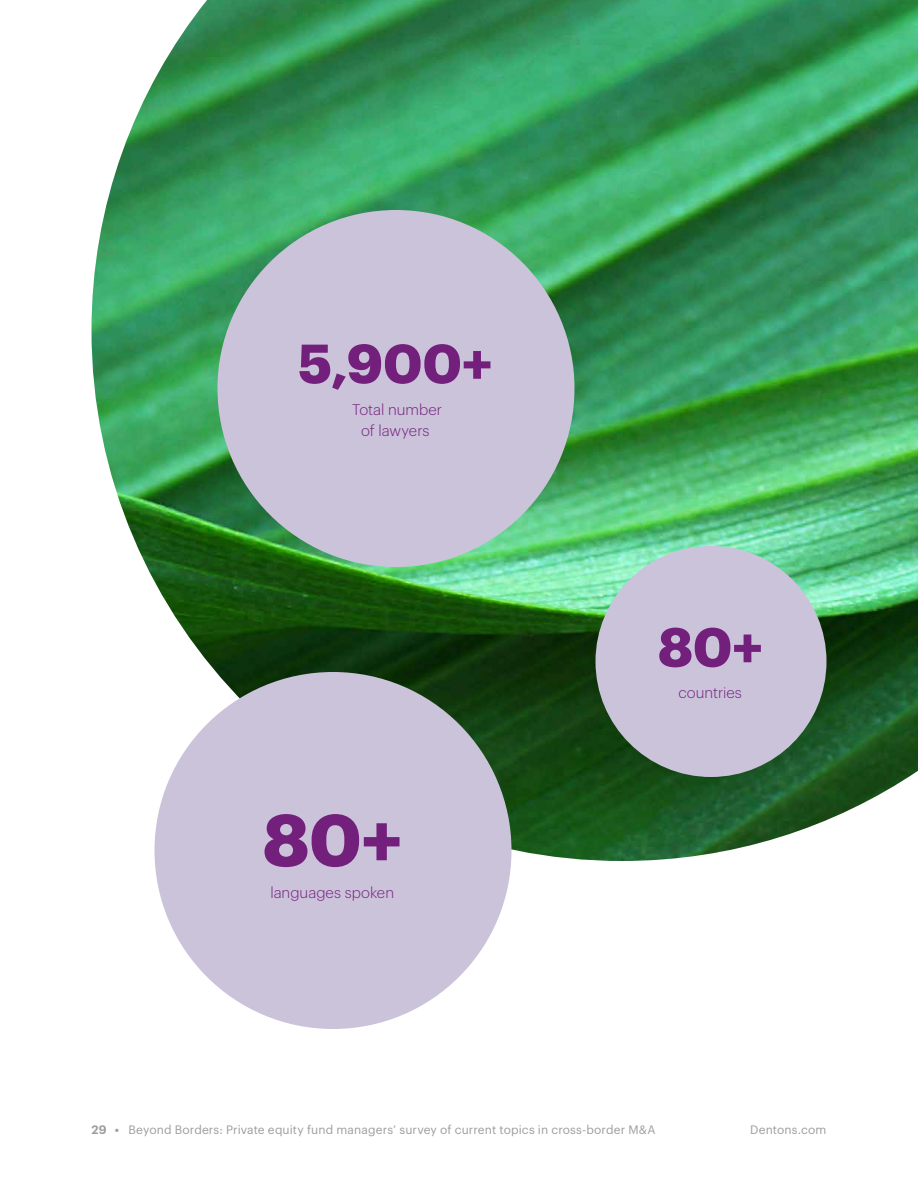
<style>
.page{position:relative;width:918px;height:1188px;background:#fff}
.page>*{position:absolute;margin:0;border:0;box-sizing:border-box;transform-origin:0 0}
.t1{font:700 72px "Dentons Sans";color:#73207d}
.t2{font:700 54px "Dentons Sans";color:#73207d}
.t3{font:300 15px/21px "Dentons Sans";color:#73207d;text-align:center}
.t4{font:12px "Dentons Sans";letter-spacing:.01em;color:#9d9d9c}
.s1{font-weight:600}
</style>
<div class="page">
<img style="left:92px;top:0;width:826px;height:861px">
<div style="left:218px;top:210px;width:356px;height:357px;background:#cbc3da;border-radius:50%"></div>
<div style="left:596px;top:546px;width:230px;height:231px;background:#cbc3da;border-radius:50%"></div>
<div style="left:154px;top:672px;width:358px;height:357px;background:#cbc3da;border-radius:50%"></div>
<h2 class="t2" style="left:298px;top:322px;width:196px">5,900+</h2>
<p class="t3" style="left:352px;top:398px;width:92px">Total number of lawyers</p>
<h1 class="t1" style="left:262px;top:784px;width:141px">80+</h1>
<p class="t3" style="left:270px;top:881px;width:125px">languages spoken</p>
<h2 class="t2" style="left:658px;top:605px;width:107px">80+</h2>
<p class="t3" style="left:679px;top:681px;width:65px">countries</p>
<p class="t4" style="left:92px;top:1121px;width:566px"><span class="s1">29 •</span> Beyond Borders: Private equity fund managers’ survey of current topics in cross-border M&amp;A</p>
<p class="t4" style="left:750px;top:1121px;width:78px">Dentons.com</p>
</div>
